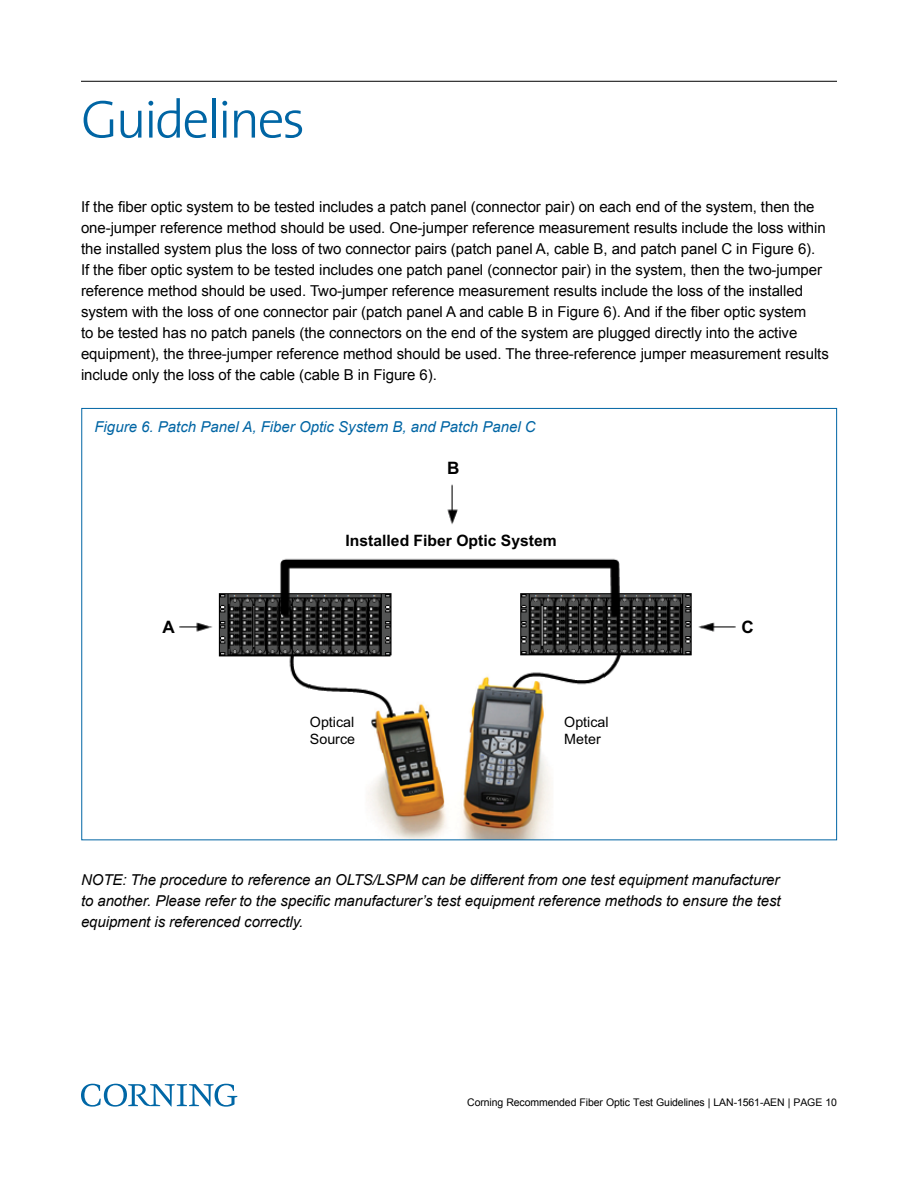
<style>
.page{position:relative;width:918px;height:1188px;background:#fff}
.page>*{position:absolute;margin:0;border:0;box-sizing:border-box;transform-origin:0 0}
.t1{font:300 54px "The Sans";letter-spacing:-.05em;color:#0065a4}
.t2{font:700 17.1px "Arial";color:#000}
.t3{font:700 15.75px "Arial";color:#000}
.t4{font:15px/21px "Arial";letter-spacing:-.005em;color:#000}
.t5{font:italic 15px/21px "Arial";letter-spacing:-.005em;color:#000;text-align:justify}
.t6{font:italic 15px "Arial";color:#0065a4}
.t7{font:14.25px/17.1px "Arial";color:#000}
.t8{font:10.5px "Arial";letter-spacing:-.01em;color:#000}
</style>
<div class="page">
<svg style="left:81px;top:1084px;width:156px;height:23px"></svg>
<hr style="left:81px;top:81px;width:756px;height:1px;background:#000">
<img style="left:179px;top:484px;width:557px;height:354px">
<div style="left:326px;top:525px;width:266px;height:25px;background:#fff"></div>
<div style="left:566px;top:709px;width:78px;height:49px;background:#fff"></div>
<div style="left:279px;top:701px;width:77px;height:59px;background:#fff"></div>
<h1 class="t1" style="left:81px;top:75px;width:226px">Guidelines</h1>
<p class="t4" style="left:81px;top:196px;width:749px">If the fiber optic system to be tested includes a patch panel (connector pair) on each end of the system, then the one-jumper reference method should be used. One-jumper reference measurement results include the loss within the installed system plus the loss of two connector pairs (patch panel A, cable B, and patch panel C in Figure 6).<br>If the fiber optic system to be tested includes one patch panel (connector pair) in the system, then the two-jumper reference method should be used. Two-jumper reference measurement results include the loss of the installed system with the loss of one connector pair (patch panel A and cable B in Figure 6). And if the fiber optic system<br>to be tested has no patch panels (the connectors on the end of the system are plugged directly into the active equipment), the three-jumper reference method should be used. The three-reference jumper measurement results include only the loss of the cable (cable B in Figure 6).</p>
<p class="t6" style="left:94px;top:417px;width:443px">Figure 6. Patch Panel A, Fiber Optic System B, and Patch Panel C</p>
<p class="t2" style="left:447px;top:457px;width:14px">B</p>
<p class="t3" style="left:346px;top:530px;width:213px">Installed Fiber Optic System</p>
<p class="t2" style="left:162px;top:616px;width:14px">A</p>
<p class="t2" style="left:741px;top:616px;width:14px">C</p>
<p class="t7" style="left:310px;top:715px;width:47px">Optical<br>Source</p>
<p class="t7" style="left:564px;top:715px;width:46px">Optical<br>Meter</p>
<p class="t5" style="left:81px;top:869px;width:701px">NOTE: The procedure to reference an OLTS/LSPM can be different from one test equipment manufacturer to another. Please refer to the specific manufacturer’s test equipment reference methods to ensure the test equipment is referenced correctly.</p>
<p class="t8" style="left:467px;top:1095px;width:371px">Corning Recommended Fiber Optic Test Guidelines | LAN-1561-AEN | PAGE 10</p>
</div>
